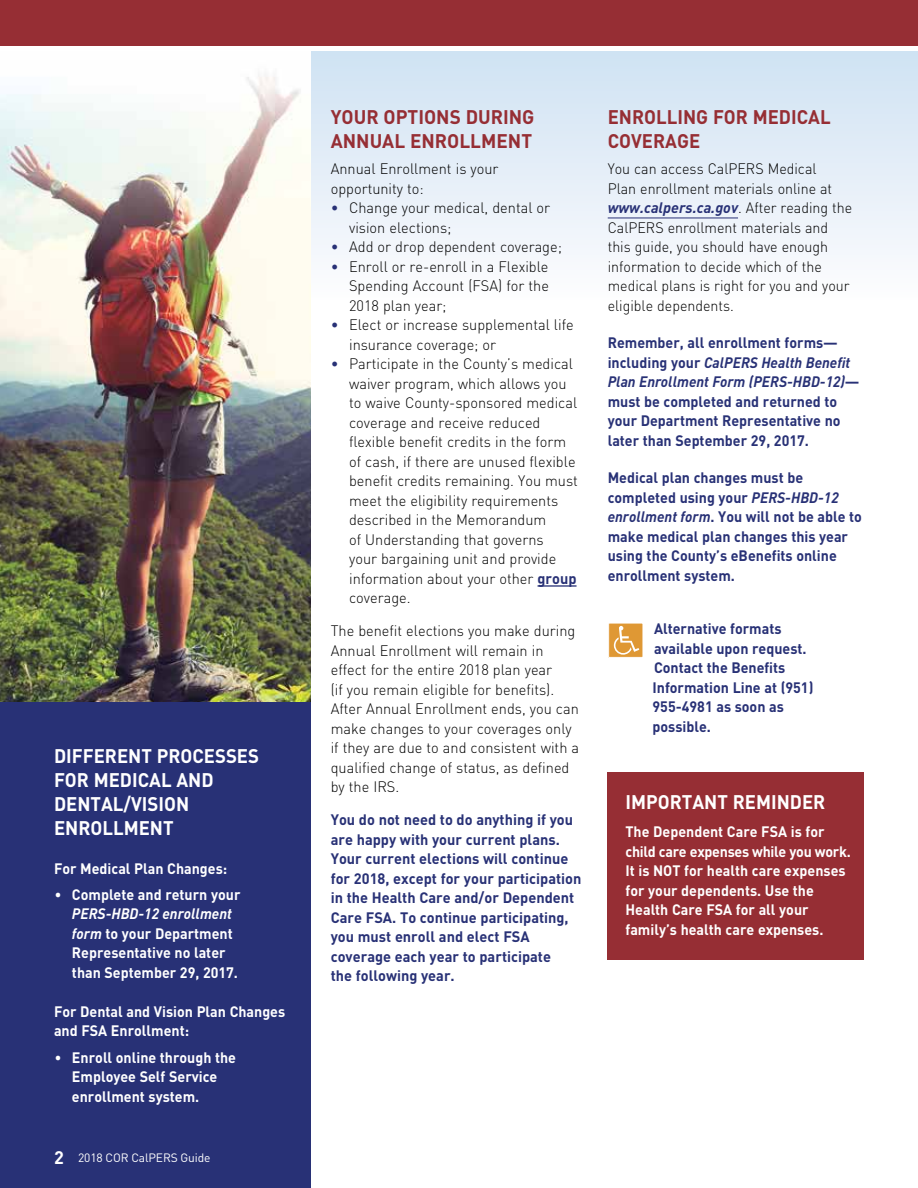
<style>
.page{position:relative;width:918px;height:1188px;background:#fff}
.page>*{position:absolute;margin:0;border:0;box-sizing:border-box;transform-origin:0 0}
.t1{font:700 19.5px/24px "DIN";color:#fff;scale:.95 1}
.t2{font:700 19.5px/24px "DIN";color:#962e34}
.t3{font:700 19.5px/24px "DIN";color:#962e34;scale:.95 1}
.t4{font:300 15px/19.5px "DIN";color:#000}
.t5{font:700 15px/19.5px "DIN";color:#283176;scale:.95 1}
.t6{font:700 15px/19.5px "DIN";color:#fff;scale:.95 1}
.t7{font:700 15px/19.5px "DIN";color:#283176}
.t8{font:300 15px/19.5px "DIN";color:#000;scale:.95 1}
.t9{font:12px "DIN";letter-spacing:-.01em;color:#fff}
.s1{font-weight:300;font-style:italic}
.s2{font-style:italic}
.s3{font-weight:700;font-size:18px}
.s4{color:#283176}
.s5{font-weight:700;color:#283176}
.s6{font-weight:700;font-style:italic;color:#283176}
</style>
<div class="page">
<svg style="left:310px;top:51px;width:607px;height:362px"></svg>
<svg style="left:917px;top:51px;width:1px;height:204px"></svg>
<img style="left:0;top:75px;width:310px;height:627px">
<div style="left:0;top:702px;width:310px;height:486px;background:#283176"></div>
<hr style="left:608px;top:218px;width:130px;height:1px;background:#283176">
<hr style="left:538px;top:585px;width:39px;height:2px;background:#283176">
<div style="left:0;top:0;width:918px;height:46px;background:#962e34"></div>
<div style="left:609px;top:623px;width:34px;height:34px;background:#df9834"></div>
<svg style="left:614px;top:626px;width:25px;height:29px"></svg>
<div style="left:608px;top:772px;width:256px;height:188px;background:#962e34"></div>
<h1 class="t1" style="left:54px;top:743px;width:217px">DIFFERENT PROCESSES<br>FOR MEDICAL AND<br>DENTAL/VISION<br>ENROLLMENT</h1>
<p class="t6" style="left:54px;top:859px;width:184px">For Medical Plan Changes:</p>
<p class="t6" style="left:72px;top:884px;width:179px;text-indent:-18px"><span class="s1">•</span> Complete and return your<br><span class="s2">PERS-HBD-12 enrollment form</span> to your Department<br>Representative no later than September 29, 2017.</p>
<p class="t6" style="left:54px;top:1001px;width:245px">For Dental and Vision Plan Changes and FSA Enrollment:</p>
<p class="t6" style="left:72px;top:1047px;width:174px;text-indent:-18px"><span class="s1">•</span> Enroll online through the<br>Employee Self Service enrollment system.</p>
<p class="t9" style="left:54px;top:1151px;width:158px"><span class="s3">2</span> 2018 COR CalPERS Guide</p>
<h1 class="t2" style="left:331px;top:104px;width:205px">YOUR OPTIONS DURING<br>ANNUAL ENROLLMENT</h1>
<p class="t4" style="left:331px;top:159px;width:169px">Annual Enrollment is your opportunity to:</p>
<p class="t4" style="left:349px;top:198px;width:203px;text-indent:-18px"><span class="s4">•</span> Change your medical, dental or vision elections;</p>
<p class="t4" style="left:331px;top:237px;width:233px"><span class="s4">•</span> Add or drop dependent coverage;</p>
<p class="t4" style="left:349px;top:257px;width:201px;text-align:justify;text-indent:-18px"><span class="s4">•</span> Enroll or re-enroll in a Flexible Spending Account (FSA) for the 2018 plan year;</p>
<p class="t4" style="left:349px;top:315px;width:226px;text-indent:-18px"><span class="s4">•</span> Elect or increase supplemental life insurance coverage; or</p>
<p class="t4" style="left:349px;top:354px;width:230px;text-indent:-18px"><span class="s4">•</span> Participate in the County’s medical waiver program, which allows you to waive County-sponsored medical coverage and receive reduced flexible benefit credits in the form of cash, if there are unused flexible benefit credits remaining. You must meet the eligibility requirements described in the Memorandum<br>of Understanding that governs<br>your bargaining unit and provide information about your other <span class="s5">group </span>coverage.</p>
<p class="t4" style="left:331px;top:621px;width:250px">The benefit elections you make during Annual Enrollment will remain in effect for the entire 2018 plan year<br>(if you remain eligible for benefits).<br>After Annual Enrollment ends, you can make changes to your coverages only if they are due to and consistent with a qualified change of status, as defined by the IRS.</p>
<p class="t7" style="left:331px;top:810px;width:252px">You do not need to do anything if you are happy with your current plans.<br>Your current elections will continue for 2018, except for your participation in the Health Care and/or Dependent Care FSA. To continue participating, you must enroll and elect FSA coverage each year to participate<br>the following year.</p>
<h1 class="t3" style="left:608px;top:104px;width:236px">ENROLLING FOR MEDICAL<br>COVERAGE</h1>
<p class="t8" style="left:608px;top:159px;width:259px">You can access CalPERS Medical<br>Plan enrollment materials online at <span class="s6">www.calpers.ca.gov</span>. After reading the CalPERS enrollment materials and this guide, you should have enough information to decide which of the medical plans is right for you and your eligible dependents.</p>
<p class="t5" style="left:608px;top:332px;width:267px">Remember, all enrollment forms— including your <span class="s2">CalPERS Health Benefit Plan Enrollment Form (PERS-HBD-12)</span>— must be completed and returned to your Department Representative no later than September 29, 2017.</p>
<p class="t5" style="left:608px;top:467px;width:269px">Medical plan changes must be completed using your <span class="s2">PERS-HBD-12 enrollment form</span>. You will not be able to make medical plan changes this year using the County’s eBenefits online enrollment system.</p>
<p class="t5" style="left:653px;top:618px;width:171px">Alternative formats available upon request.<br>Contact the Benefits<br>Information Line at (951)<br>955-4981 as soon as possible.</p>
<h1 class="t1" style="left:626px;top:789px;width:212px">IMPORTANT REMINDER</h1>
<p class="t6" style="left:625px;top:822px;width:239px">The Dependent Care FSA is for child care expenses while you work.<br>It is NOT for health care expenses for your dependents. Use the<br>Health Care FSA for all your family’s health care expenses.</p>
</div>
